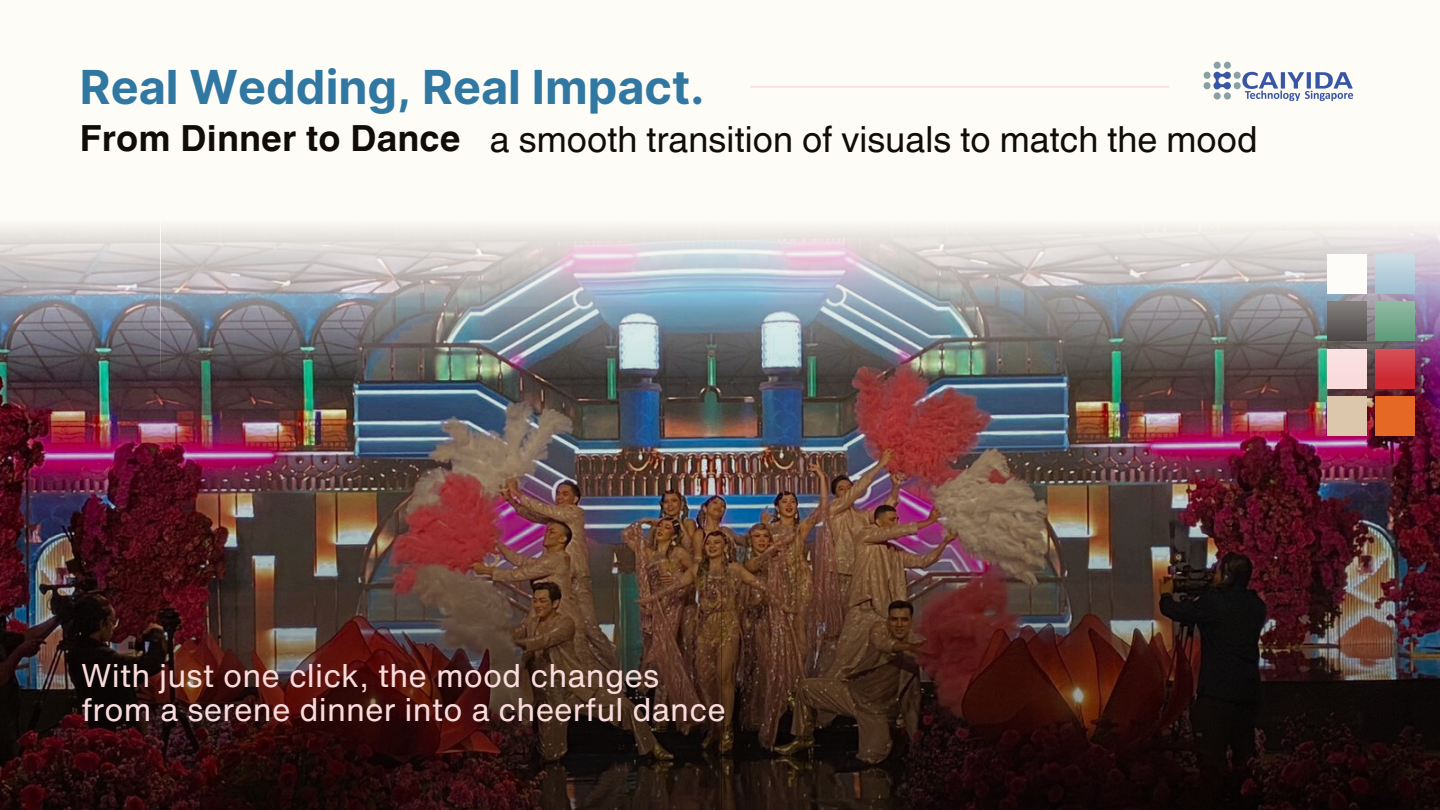
<style>
.page{position:relative;width:1440px;height:810px;background:#fefcf7}
.page>*{position:absolute;margin:0;border:0;box-sizing:border-box;transform-origin:0 0}
.t1{font:700 46.9px "Inter";color:#3077a2}
.t2{font:36px "Helvetica World";letter-spacing:.005em;color:#110b0a}
.t3{font:700 36px "Helvetica World";letter-spacing:.005em;color:#110b0a}
.t4{font:32px "Helvetica Now Text";letter-spacing:.005em;color:#fadbdc}
</style>
<div class="page">
<img style="left:0;top:378px;width:1440px;height:58px">
<div style="left:1375px;top:349px;width:40px;height:39px;background:#cc2932"></div>
<div style="left:1327px;top:349px;width:40px;height:39px;background:#fadbdc"></div>
<div style="left:1375px;top:396px;width:40px;height:40px;background:#e56824"></div>
<div style="left:1327px;top:396px;width:40px;height:40px;background:#dcc7ac"></div>
<svg style="left:0;top:226px;width:160px;height:152px"></svg>
<svg style="left:160px;top:226px;width:160px;height:152px"></svg>
<img style="left:320px;top:226px;width:160px;height:152px">
<img style="left:480px;top:227px;width:160px;height:151px">
<svg style="left:640px;top:227px;width:160px;height:151px"></svg>
<img style="left:800px;top:227px;width:160px;height:151px">
<svg style="left:960px;top:226px;width:160px;height:152px"></svg>
<svg style="left:1120px;top:226px;width:160px;height:152px"></svg>
<img style="left:1280px;top:226px;width:160px;height:152px">
<img style="left:0;top:436px;width:721px;height:374px">
<img style="left:721px;top:436px;width:719px;height:374px">
<hr style="left:751px;top:86px;width:418px;height:2px;background:#fadbdc">
<img style="left:1203px;top:61px;width:151px;height:40px">
<h3 class="t1" style="left:80px;top:59px;width:626px">Real Wedding, Real Impact.</h3>
<p class="t3" style="left:80px;top:109px;width:382px">From Dinner to Dance</p>
<p class="t2" style="left:490px;top:118px;width:769px">a smooth transition of visuals to match the mood</p>
<p class="t4" style="left:81px;top:651px;width:580px">With just one click, the mood changes</p>
<h2 class="t4" style="left:81px;top:686px;width:646px">from a serene dinner into a cheerful dance</h2>
</div>
